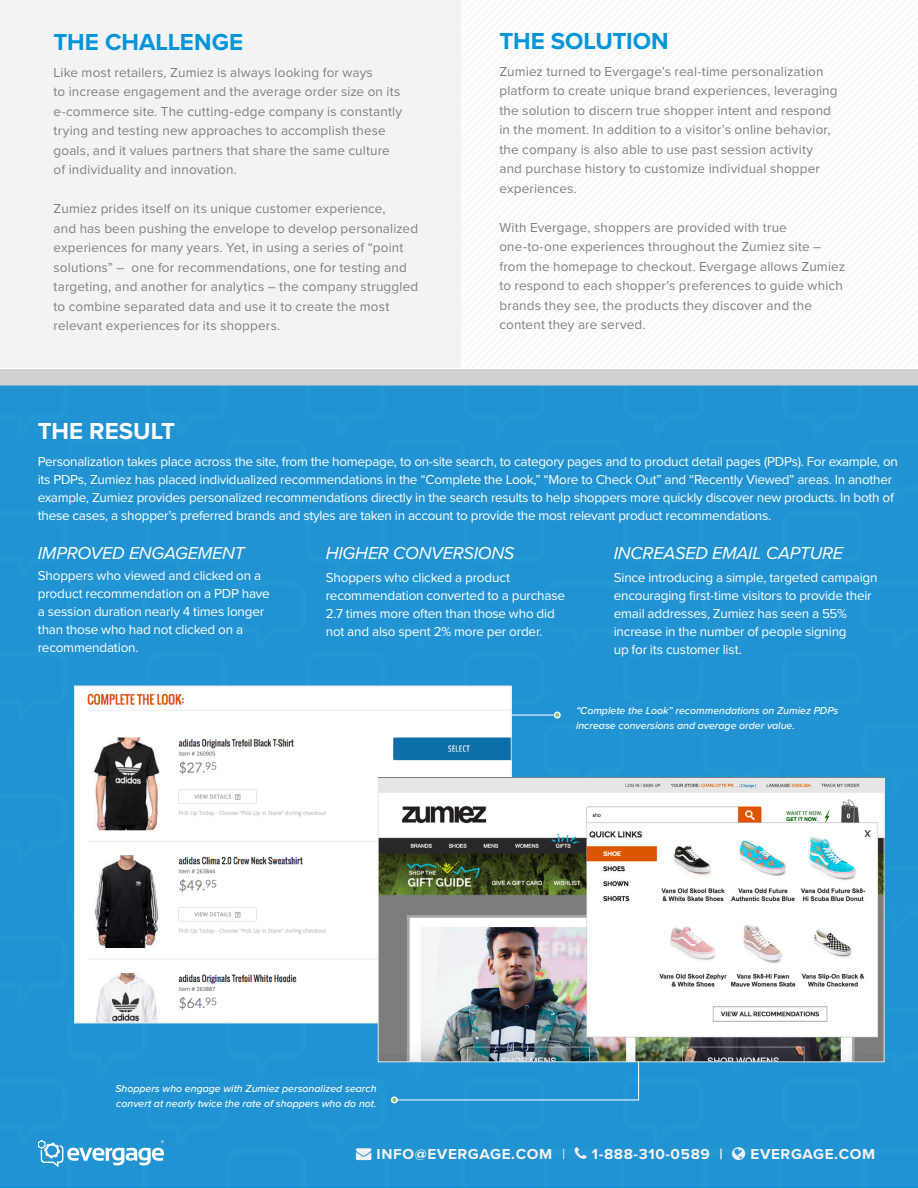
<style>
.page{position:relative;width:918px;height:1188px;background:#fff}
.page>*{position:absolute;margin:0;border:0;box-sizing:border-box;transform-origin:0 0}
.Headline_Sky_Blue{font:700 24px "Proxima Nova";color:#0095da}
.Headline_-_White{font:700 24px "Proxima Nova";color:#fff}
.Headline_-_White-2{font:italic 18px "Proxima Nova";letter-spacing:-.01em;color:#fff}
.t1{font:700 15px "Proxima Nova";letter-spacing:.04em;color:#f3f3f3}
.Master_Body_Text_-_G{font:13.5px/19.5px "Proxima Nova";letter-spacing:.01em;color:#808080}
.Headline_-_White-3{font:13.5px/18px "Proxima Nova";letter-spacing:-.02em;color:#fff}
.t2{font:italic 500 10.5px/15px "Proxima Nova";color:#fff}
.s1{font-weight:400}
</style>
<div class="page">
<div style="left:0;top:385px;width:918px;height:802px;background:#2193d2"></div>
<svg style="left:461px;top:0;width:457px;height:367px"></svg>
<div style="left:0;top:0;width:461px;height:367px;background:#f3f3f3"></div>
<div style="left:0;top:369px;width:918px;height:17px;background:#d1d1d1"></div>
<svg style="left:38px;top:1140px;width:126px;height:27px"></svg>
<img style="left:76px;top:688px;width:433px;height:333px">
<div style="left:378px;top:777px;width:507px;height:17px;background:#808080"></div>
<img style="left:380px;top:780px;width:502px;height:280px">
<div style="left:378px;top:778px;width:506px;height:284px;border:1px solid #e5e8e7"></div>
<hr style="left:506px;top:715px;width:48px;height:1px;background:#fff">
<div style="left:554px;top:712px;width:7px;height:6px;border:2px solid #fff;border-radius:50%"></div>
<hr style="left:638px;top:1062px;width:1px;height:38px;background:#fff">
<hr style="left:396px;top:1100px;width:242px;height:1px;background:#fff">
<div style="left:391px;top:1096px;width:7px;height:7px;border:2px solid #fff;border-radius:50%"></div>
<p class="Headline_Sky_Blue" style="left:54px;top:27px;width:191px">THE CHALLENGE</p>
<p class="Master_Body_Text_-_G" style="left:54px;top:63px;width:350px">Like most retailers, Zumiez is always looking for ways<br>to increase engagement and the average order size on its e-commerce site. The cutting-edge company is constantly trying and testing new approaches to accomplish these goals, and it values partners that share the same culture of individuality and innovation.</p>
<p class="Master_Body_Text_-_G" style="left:54px;top:199px;width:366px">Zumiez prides itself on its unique customer experience,<br>and has been pushing the envelope to develop personalized experiences for many years. Yet, in using a series of “point solutions” – one for recommendations, one for testing and targeting, and another for analytics – the company struggled to combine separated data and use it to create the most relevant experiences for its shoppers.</p>
<p class="Headline_-_White" style="left:38px;top:417px;width:139px">THE RESULT</p>
<p class="Headline_Sky_Blue" style="left:499px;top:27px;width:171px">THE SOLUTION</p>
<p class="Master_Body_Text_-_G" style="left:499px;top:62px;width:340px">Zumiez turned to Evergage’s real-time personalization platform to create unique brand experiences, leveraging the solution to discern true shopper intent and respond in the moment. In addition to a visitor’s online behavior, the company is also able to use past session activity and purchase history to customize individual shopper experiences.</p>
<p class="Master_Body_Text_-_G" style="left:499px;top:218px;width:289px">With Evergage, shoppers are provided with true</p>
<p class="Master_Body_Text_-_G" style="left:499px;top:237px;width:347px">one-to-one experiences throughout the Zumiez site – from the homepage to checkout. Evergage allows Zumiez to respond to each shopper’s preferences to guide which brands they see, the products they discover and the content they are served.</p>
<p class="Headline_-_White-3" style="left:38px;top:453px;width:862px">Personalization takes place across the site, from the homepage, to on-site search, to category pages and to product detail pages (PDPs). For example, on its PDPs, Zumiez has placed individualized recommendations in the “Complete the Look,” “More to Check Out” and “Recently Viewed” areas. In another example, Zumiez provides personalized recommendations directly in the search results to help shoppers more quickly discover new products. In both of these cases, a shopper’s preferred brands and styles are taken in account to provide the most relevant product recommendations.</p>
<p class="Headline_-_White-2" style="left:38px;top:543px;width:209px">IMPROVED ENGAGEMENT</p>
<p class="Headline_-_White-3" style="left:38px;top:567px;width:234px">Shoppers who viewed and clicked on a product recommendation on a PDP have a session duration nearly 4 times longer than those who had not clicked on a recommendation.</p>
<p class="Headline_-_White-2" style="left:326px;top:543px;width:190px">HIGHER CONVERSIONS</p>
<p class="Headline_-_White-3" style="left:326px;top:569px;width:241px">Shoppers who clicked a product recommendation converted to a purchase 2.7 times more often than those who did not and also spent 2% more per order.</p>
<p class="Headline_-_White-2" style="left:614px;top:543px;width:231px">INCREASED EMAIL CAPTURE</p>
<p class="Headline_-_White-3" style="left:614px;top:569px;width:265px">Since introducing a simple, targeted campaign encouraging first-time visitors to provide their email addresses, Zumiez has seen a 55% increase in the number of people signing<br>up for its customer list.</p>
<p class="t2" style="left:576px;top:703px;width:264px">“Complete the Look” recommendations on Zumiez PDPs increase conversions and average order value.</p>
<p class="t2" style="left:115px;top:1082px;width:263px">Shoppers who engage with Zumiez personalized search</p>
<p class="t2" style="left:116px;top:1097px;width:262px">convert at nearly twice the rate of shoppers who do not.</p>
<p class="t1" style="left:356px;top:1145px;width:211px">→ INFO@EVERGAGE.COM <span class="s1">|</span></p>
<p class="t1" style="left:592px;top:1145px;width:132px">1-888-310-0589 |</p>
<p class="t1" style="left:750px;top:1145px;width:126px">EVERGAGE.COM</p>
</div>
